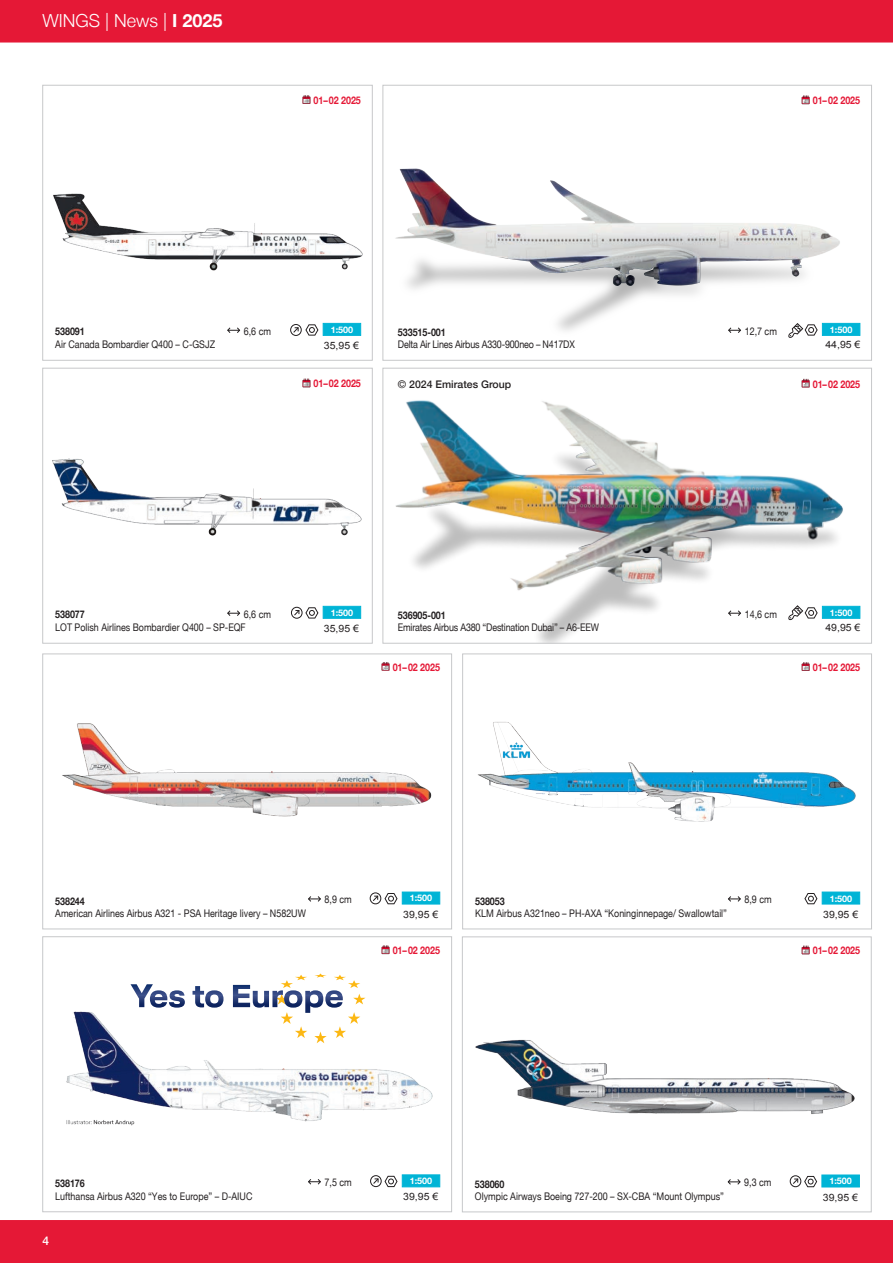
<style>
.page{position:relative;width:893px;height:1263px;background:#fff}
.page>*{position:absolute;margin:0;border:0;box-sizing:border-box;transform-origin:0 0}
.t1{font:300 18px "Helvetica Neue";color:#fff}
.t2{font:500 12px "Helvetica Neue";color:#fff}
.Artiklenummer{font:10.5px "Helvetica Neue";color:#231f20;scale:.85 1}
.Artiklenummer-2{font:10.5px "Helvetica Neue";letter-spacing:-.02em;color:#231f20;scale:.85 1}
.Artiklenummer-3{font:700 10.5px "Helvetica Neue";letter-spacing:-.005em;color:#e51836;scale:.85 1}
.Artiklenummer-4{font:700 10.5px "Helvetica Neue";letter-spacing:-.005em;color:#231f20;scale:.85 1}
.Produktkennzeichnung{font:500 10.5px "Helvetica Neue";color:#231f20}
.Preis_Farbe{font:10.05px "Arial";color:#231f20;scale:1.04 1}
.Dokumententitel{font:700 9px "Helvetica Neue";color:#fff}
.s1{font-weight:700}
.s2{font-weight:400}
</style>
<div class="page">
<div style="left:0;top:0;width:893px;height:43px;background:#e51836"></div>
<div style="left:0;top:1220px;width:893px;height:43px;background:#e51836"></div>
<img style="left:53px;top:193px;width:310px;height:78px">
<div style="left:43px;top:85px;width:329px;height:275px;border:1px solid #c7c8ca"></div>
<img style="left:395px;top:97px;width:466px;height:239px">
<div style="left:383px;top:85px;width:489px;height:275px;border:1px solid #c7c8ca"></div>
<svg style="left:728px;top:327px;width:13px;height:7px"></svg>
<div style="left:822px;top:323px;width:38px;height:13px;background:#00b4d6;border:1px solid #00b4d6"></div>
<svg style="left:227px;top:327px;width:14px;height:6px"></svg>
<div style="left:323px;top:323px;width:38px;height:13px;background:#00b4d6;border:1px solid #00b4d6"></div>
<svg style="left:305px;top:324px;width:14px;height:12px"></svg>
<img style="left:62px;top:723px;width:370px;height:94px">
<div style="left:43px;top:654px;width:409px;height:275px;border:1px solid #c7c8ca"></div>
<svg style="left:308px;top:896px;width:13px;height:6px"></svg>
<div style="left:402px;top:892px;width:38px;height:12px;background:#00b4d6;border:1px solid #00b4d6"></div>
<img style="left:477px;top:722px;width:379px;height:100px">
<div style="left:462px;top:654px;width:410px;height:275px;border:1px solid #c7c8ca"></div>
<svg style="left:728px;top:896px;width:13px;height:6px"></svg>
<div style="left:822px;top:892px;width:38px;height:12px;background:#00b4d6;border:1px solid #00b4d6"></div>
<svg style="left:804px;top:893px;width:14px;height:11px"></svg>
<div style="left:43px;top:936px;width:409px;height:276px;background:#fff;border:1px solid #c7c8ca"></div>
<svg style="left:308px;top:1179px;width:13px;height:6px"></svg>
<div style="left:402px;top:1174px;width:38px;height:13px;background:#00b4d6;border:1px solid #00b4d6"></div>
<img style="left:475px;top:1039px;width:380px;height:75px">
<div style="left:462px;top:937px;width:409px;height:275px;border:1px solid #c7c8ca"></div>
<svg style="left:727px;top:1179px;width:14px;height:6px"></svg>
<div style="left:821px;top:1174px;width:39px;height:13px;background:#00b4d6;border:1px solid #00b4d6"></div>
<div style="left:790px;top:1175px;width:11px;height:12px;border:1px solid #231f20;border-radius:50%"></div>
<svg style="left:792px;top:1175px;width:25px;height:12px"></svg>
<svg style="left:131px;top:973px;width:234px;height:29px"></svg>
<div style="left:290px;top:324px;width:12px;height:12px;border:1px solid #231f20;border-radius:50%"></div>
<svg style="left:293px;top:327px;width:6px;height:6px"></svg>
<svg style="left:788px;top:323px;width:30px;height:15px"></svg>
<img style="left:66px;top:1002px;width:367px;height:124px">
<img style="left:52px;top:458px;width:310px;height:78px">
<div style="left:43px;top:368px;width:329px;height:275px;border:1px solid #c7c8ca"></div>
<img style="left:396px;top:378px;width:465px;height:263px">
<div style="left:383px;top:368px;width:489px;height:275px;border:1px solid #c7c8ca"></div>
<svg style="left:728px;top:610px;width:13px;height:7px"></svg>
<div style="left:822px;top:606px;width:38px;height:13px;background:#00b4d6;border:1px solid #00b4d6"></div>
<svg style="left:227px;top:610px;width:14px;height:6px"></svg>
<div style="left:323px;top:606px;width:38px;height:13px;background:#00b4d6;border:1px solid #00b4d6"></div>
<svg style="left:788px;top:605px;width:30px;height:15px"></svg>
<div style="left:370px;top:892px;width:11px;height:12px;border:1px solid #231f20;border-radius:50%"></div>
<svg style="left:372px;top:892px;width:26px;height:12px"></svg>
<div style="left:370px;top:1175px;width:12px;height:12px;border:1px solid #231f20;border-radius:50%"></div>
<svg style="left:373px;top:1175px;width:25px;height:12px"></svg>
<svg style="left:302px;top:95px;width:8px;height:9px"></svg>
<svg style="left:302px;top:379px;width:8px;height:8px"></svg>
<svg style="left:382px;top:662px;width:8px;height:9px"></svg>
<svg style="left:382px;top:945px;width:8px;height:9px"></svg>
<svg style="left:802px;top:95px;width:8px;height:9px"></svg>
<svg style="left:802px;top:379px;width:8px;height:9px"></svg>
<svg style="left:802px;top:662px;width:8px;height:9px"></svg>
<svg style="left:802px;top:945px;width:8px;height:9px"></svg>
<div style="left:291px;top:607px;width:11px;height:12px;border:1px solid #231f20;border-radius:50%"></div>
<svg style="left:293px;top:607px;width:26px;height:12px"></svg>
<h1 class="t1" style="left:43px;top:6px;width:182px">WINGS | News | <span class="s1">I 2025</span></h1>
<p class="Artiklenummer-3" style="left:314px;top:92px;width:57px">01–02 2025</p>
<p class="Artiklenummer-3" style="left:813px;top:92px;width:57px">01–02 2025</p>
<p class="Artiklenummer-4" style="left:55px;top:323px;width:36px">538091</p>
<p class="Artiklenummer" style="left:745px;top:325px;width:39px">12,7 cm</p>
<p class="Dokumententitel" style="left:830px;top:323px;width:24px">1:500</p>
<p class="Artiklenummer" style="left:55px;top:338px;width:190px">Air Canada Bombardier Q400 – C-GSJZ</p>
<p class="Artiklenummer" style="left:244px;top:325px;width:34px">6,6 cm</p>
<p class="Dokumententitel" style="left:331px;top:323px;width:24px">1:500</p>
<p class="Artiklenummer-4" style="left:398px;top:324px;width:58px">533515-001</p>
<p class="Artiklenummer-2" style="left:398px;top:338px;width:210px">Delta Air Lines Airbus A330-900neo – N417DX</p>
<p class="Preis_Farbe" style="left:324px;top:339px;width:35px">35,95 €</p>
<p class="Preis_Farbe" style="left:825px;top:338px;width:35px">44,95 €</p>
<p class="Artiklenummer-3" style="left:314px;top:375px;width:57px">01–02 2025</p>
<p class="Produktkennzeichnung" style="left:398px;top:376px;width:115px"><span class="s2">©</span> 2024 Emirates Group</p>
<p class="Artiklenummer-3" style="left:813px;top:376px;width:57px">01–02 2025</p>
<p class="Artiklenummer-4" style="left:55px;top:606px;width:36px">538077</p>
<p class="Artiklenummer" style="left:745px;top:607px;width:39px">14,6 cm</p>
<p class="Dokumententitel" style="left:830px;top:606px;width:24px">1:500</p>
<p class="Artiklenummer" style="left:55px;top:621px;width:226px">LOT Polish Airlines Bombardier Q400 – SP-EQF</p>
<p class="Artiklenummer" style="left:244px;top:608px;width:34px">6,6 cm</p>
<p class="Dokumententitel" style="left:331px;top:606px;width:24px">1:500</p>
<p class="Artiklenummer-4" style="left:398px;top:607px;width:58px">536905-001</p>
<p class="Artiklenummer-2" style="left:398px;top:621px;width:238px">Emirates Airbus A380 “Destination Dubai” – A6-EEW</p>
<p class="Preis_Farbe" style="left:324px;top:622px;width:35px">35,95 €</p>
<p class="Preis_Farbe" style="left:825px;top:621px;width:35px">49,95 €</p>
<p class="Artiklenummer-3" style="left:393px;top:659px;width:57px">01–02 2025</p>
<p class="Artiklenummer-3" style="left:813px;top:659px;width:57px">01–02 2025</p>
<p class="Artiklenummer-4" style="left:55px;top:892px;width:36px">538244</p>
<p class="Artiklenummer" style="left:55px;top:907px;width:296px">American Airlines Airbus A321 - PSA Heritage livery – N582UW</p>
<p class="Artiklenummer" style="left:325px;top:893px;width:34px">8,9 cm</p>
<p class="Dokumententitel" style="left:410px;top:891px;width:24px">1:500</p>
<p class="Artiklenummer-4" style="left:475px;top:892px;width:36px">538053</p>
<p class="Artiklenummer" style="left:475px;top:907px;width:298px">KLM Airbus A321neo – PH-AXA “Koninginnepage/ Swallowtail”</p>
<p class="Artiklenummer" style="left:744px;top:893px;width:34px">8,9 cm</p>
<p class="Dokumententitel" style="left:830px;top:891px;width:24px">1:500</p>
<p class="Preis_Farbe" style="left:403px;top:907px;width:35px">39,95 €</p>
<p class="Preis_Farbe" style="left:823px;top:907px;width:35px">39,95 €</p>
<p class="Artiklenummer-3" style="left:393px;top:942px;width:57px">01–02 2025</p>
<p class="Artiklenummer-3" style="left:813px;top:942px;width:57px">01–02 2025</p>
<p class="Artiklenummer-4" style="left:55px;top:1175px;width:36px">538176</p>
<p class="Artiklenummer" style="left:55px;top:1190px;width:234px">Lufthansa Airbus A320 “Yes to Europe” – D-AIUC</p>
<p class="t2" style="left:43px;top:1231px;width:8px">4</p>
<p class="Artiklenummer" style="left:325px;top:1176px;width:34px">7,5 cm</p>
<p class="Dokumententitel" style="left:410px;top:1174px;width:24px">1:500</p>
<p class="Artiklenummer-4" style="left:475px;top:1175px;width:36px">538060</p>
<p class="Artiklenummer" style="left:475px;top:1190px;width:295px">Olympic Airways Boeing 727-200 – SX-CBA “Mount Olympus”</p>
<p class="Artiklenummer" style="left:744px;top:1176px;width:34px">9,3 cm</p>
<p class="Dokumententitel" style="left:829px;top:1174px;width:24px">1:500</p>
<p class="Preis_Farbe" style="left:403px;top:1190px;width:35px">39,95 €</p>
<p class="Preis_Farbe" style="left:823px;top:1190px;width:35px">39,95 €</p>
</div>
